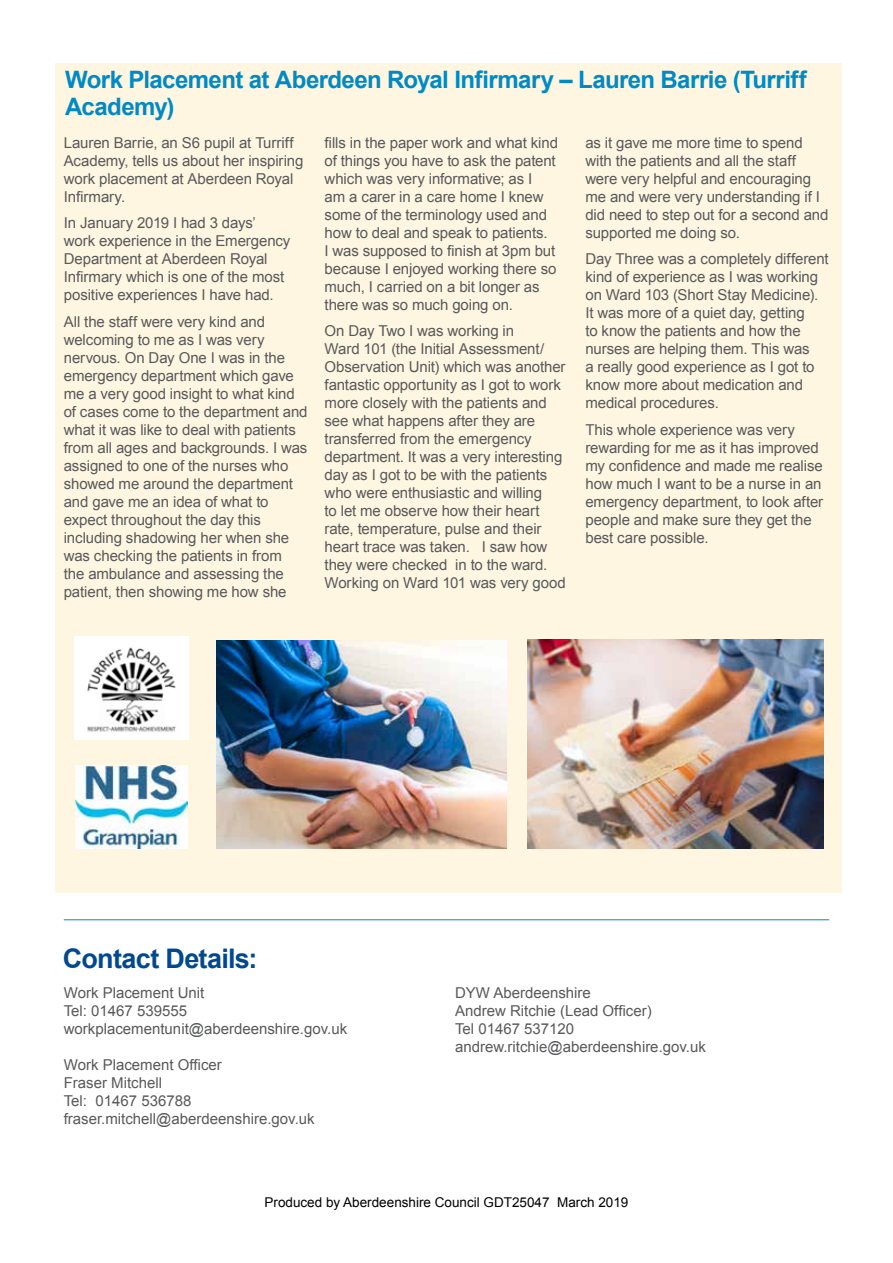
<style>
.page{position:relative;width:893px;height:1263px;background:#fff}
.page>*{position:absolute;margin:0;border:0;box-sizing:border-box;transform-origin:0 0}
.t1{font:700 27px "Arial";letter-spacing:-.03em;color:#004990}
.t2{font:700 24px/27px "Arial";letter-spacing:-.025em;color:#008ac5}
.t3{font:15px/18px "Arial";letter-spacing:-.005em;color:#58595b}
.t4{font:13.5px "Arial";color:#000}
</style>
<div class="page">
<hr style="left:64px;top:919px;width:765px;height:1px;background:#008ac5">
<div style="left:55px;top:64px;width:787px;height:829px;background:#fff6e1"></div>
<img style="left:74px;top:636px;width:114px;height:103px">
<img style="left:76px;top:766px;width:112px;height:82px">
<img style="left:527px;top:639px;width:297px;height:209px">
<img style="left:217px;top:640px;width:289px;height:208px">
<h2 class="t2" style="left:65px;top:67px;width:743px">Work Placement at Aberdeen Royal Infirmary – Lauren Barrie (Turriff<br>Academy)</h2>
<p class="t3" style="left:64px;top:134px;width:241px">Lauren Barrie, an S6 pupil at Turriff<br>Academy, tells us about her inspiring work placement at Aberdeen Royal<br>Infirmary.</p>
<p class="t3" style="left:64px;top:214px;width:228px">In January 2019 I had 3 days’ work experience in the Emergency<br>Department at Aberdeen Royal<br>Infirmary which is one of the most positive experiences I have had.</p>
<p class="t3" style="left:64px;top:313px;width:245px">All the staff were very kind and welcoming to me as I was very nervous. On Day One I was in the emergency department which gave me a very good insight to what kind of cases come to the department and what it was like to deal with patients from all ages and backgrounds. I was assigned to one of the nurses who showed me around the department and gave me an idea of what to expect throughout the day this including shadowing her when she was checking the patients in from<br>the ambulance and assessing the patient, then showing me how she</p>
<p class="t3" style="left:325px;top:134px;width:235px">fills in the paper work and what kind of things you have to ask the patent which was very informative; as I<br>am a carer in a care home I knew some of the terminology used and how to deal and speak to patients.<br>I was supposed to finish at 3pm but because I enjoyed working there so much, I carried on a bit longer as there was so much going on.</p>
<p class="t3" style="left:325px;top:322px;width:243px">On Day Two I was working in<br>Ward 101 (the Initial Assessment/ Observation Unit) which was another fantastic opportunity as I got to work more closely with the patients and see what happens after they are transferred from the emergency department. It was a very interesting day as I got to be with the patients who were enthusiastic and willing<br>to let me observe how their heart rate, temperature, pulse and their heart trace was taken. I saw how they were checked in to the ward.<br>Working on Ward 101 was very good</p>
<p class="t3" style="left:585px;top:134px;width:245px">as it gave me more time to spend with the patients and all the staff were very helpful and encouraging me and were very understanding if I did need to step out for a second and supported me doing so.</p>
<p class="t3" style="left:585px;top:250px;width:245px">Day Three was a completely different kind of experience as I was working on Ward 103 (Short Stay Medicine).<br>It was more of a quiet day, getting<br>to know the patients and how the nurses are helping them. This was<br>a really good experience as I got to know more about medication and medical procedures.</p>
<p class="t3" style="left:585px;top:421px;width:239px">This whole experience was very rewarding for me as it has improved my confidence and made me realise how much I want to be a nurse in an emergency department, to look after people and make sure they get the best care possible.</p>
<h1 class="t1" style="left:63px;top:941px;width:196px">Contact Details:</h1>
<p class="t3" style="left:64px;top:983px;width:285px">Work Placement Unit<br>Tel: 01467 539555 workplacementunit@aberdeenshire.gov.uk</p>
<p class="t3" style="left:64px;top:1055px;width:252px">Work Placement Officer<br>Fraser Mitchell<br>Tel: 01467 536788 fraser.mitchell@aberdeenshire.gov.uk</p>
<p class="t3" style="left:455px;top:984px;width:252px">DYW Aberdeenshire<br>Andrew Ritchie (Lead Officer)<br>Tel 01467 537120 andrew.ritchie@aberdeenshire.gov.uk</p>
<p class="t4" style="left:264px;top:1193px;width:365px">Produced by Aberdeenshire Council GDT25047 March 2019</p>
</div>
